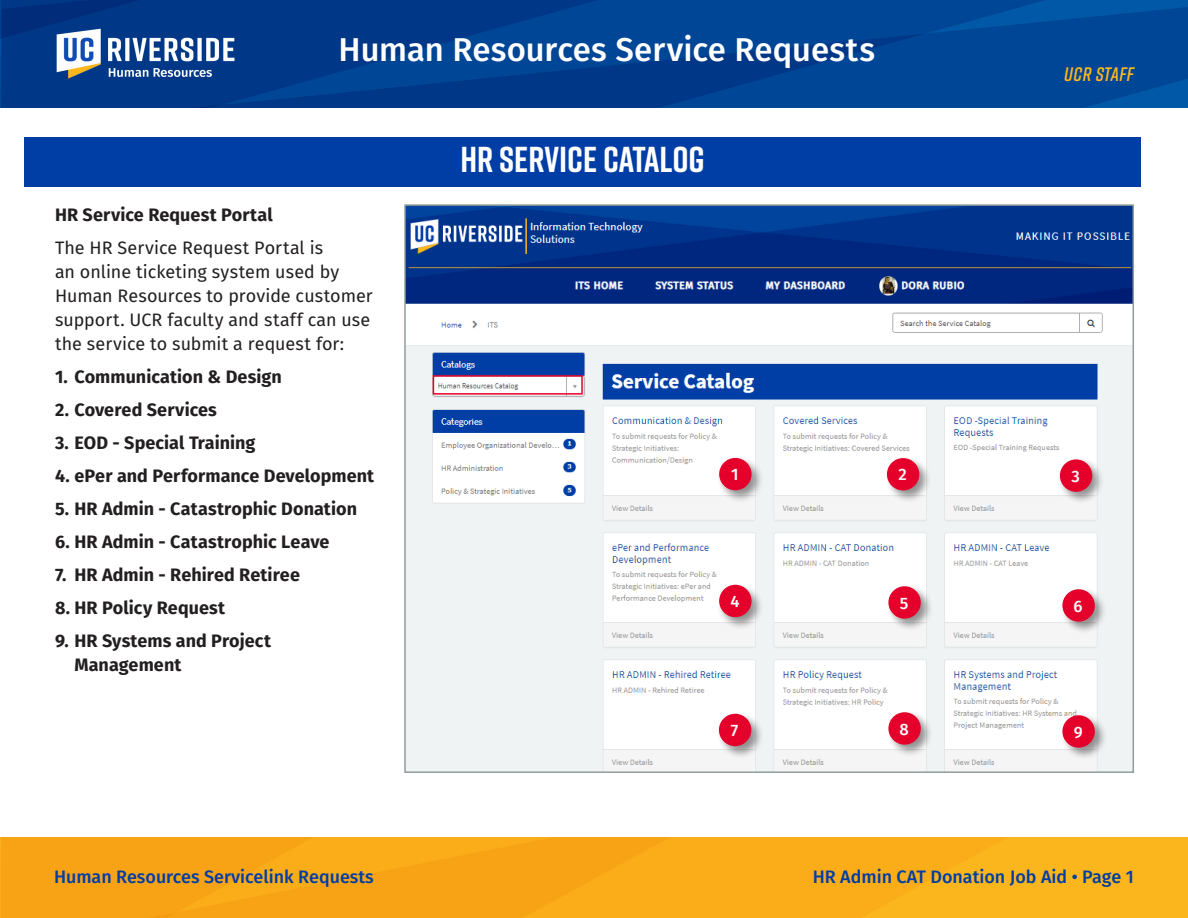
<style>
.page{position:relative;width:1188px;height:918px;background:#fff}
.page>*{position:absolute;margin:0;border:0;box-sizing:border-box;transform-origin:0 0}
.TOC_Level_1{font:700 36px "Rift";color:#fff}
.Title_3{font:500 33px "Fira Sans";color:#fff}
.Page_Header_-_Section_Name{font:italic 600 19.5px "Rift";letter-spacing:.015em;color:#ffb81c}
.Body{font:700 18px/24px "Fira Sans";letter-spacing:.005em;color:#231f20}
.Body-2{font:18px/24px "Fira Sans";color:#231f20}
.t1{font:500 18px "Fira Sans";color:#003da5}
.Screenshot_Step_Numbers{font:500 16.5px "Fira Sans";color:#fff}
</style>
<div class="page">
<svg style="left:0;top:0;width:1188px;height:108px;background:#00408f"></svg>
<img style="left:54px;top:27px;width:185px;height:54px">
<svg style="left:0;top:838px;width:1188px;height:80px;background:#f9aa18"></svg>
<img style="left:407px;top:207px;width:724px;height:563px">
<div style="left:25px;top:137px;width:1116px;height:49px;background:#003da5"></div>
<div style="left:885px;top:456px;width:47px;height:47px;background:#231f20;opacity:.5"></div>
<div style="left:887px;top:458px;width:32px;height:32px;background:#e4002b;border-radius:50%"></div>
<div style="left:717px;top:456px;width:47px;height:47px;background:#231f20;opacity:.5"></div>
<div style="left:719px;top:458px;width:33px;height:32px;background:#e4002b;border-radius:50%"></div>
<div style="left:717px;top:583px;width:47px;height:47px;background:#231f20;opacity:.5"></div>
<div style="left:719px;top:585px;width:33px;height:32px;background:#e4002b;border-radius:50%"></div>
<div style="left:1058px;top:457px;width:47px;height:47px;background:#231f20;opacity:.5"></div>
<div style="left:1060px;top:459px;width:32px;height:33px;background:#e4002b;border-radius:50%"></div>
<div style="left:886px;top:584px;width:48px;height:47px;background:#231f20;opacity:.5"></div>
<div style="left:888px;top:586px;width:33px;height:33px;background:#e4002b;border-radius:50%"></div>
<div style="left:1060px;top:587px;width:47px;height:47px;background:#231f20;opacity:.5"></div>
<div style="left:1062px;top:589px;width:33px;height:33px;background:#e4002b;border-radius:50%"></div>
<div style="left:717px;top:712px;width:47px;height:47px;background:#231f20;opacity:.5"></div>
<div style="left:719px;top:714px;width:32px;height:32px;background:#e4002b;border-radius:50%"></div>
<div style="left:886px;top:710px;width:47px;height:47px;background:#231f20;opacity:.5"></div>
<div style="left:888px;top:712px;width:33px;height:33px;background:#e4002b;border-radius:50%"></div>
<div style="left:1060px;top:713px;width:48px;height:47px;background:#231f20;opacity:.5"></div>
<div style="left:1062px;top:715px;width:33px;height:33px;background:#e4002b;border-radius:50%"></div>
<div style="left:433px;top:375px;width:150px;height:20px;border:2px solid #e4002b"></div>
<p class="Title_3" style="left:339px;top:23px;width:538px">Human Resources Service Requests</p>
<p class="TOC_Level_1" style="left:461px;top:133px;width:246px">HR SERVICE CATALOG</p>
<p class="Page_Header_-_Section_Name" style="left:1064px;top:60px;width:71px">UcR Staff</p>
<p class="Body" style="left:55px;top:201px;width:219px">HR Service Request Portal</p>
<p class="Body-2" style="left:55px;top:235px;width:319px">The HR Service Request Portal is<br>an online ticketing system used by Human Resources to provide customer support. UCR faculty and staff can use the service to submit a request for:</p>
<p class="Body" style="left:55px;top:363px;width:228px">1. Communication &amp; Design</p>
<p class="Body" style="left:55px;top:396px;width:163px">2. Covered Services</p>
<p class="Body" style="left:55px;top:429px;width:202px">3. EOD - Special Training</p>
<p class="Body" style="left:55px;top:462px;width:321px">4. ePer and Performance Development</p>
<p class="Body" style="left:55px;top:495px;width:304px">5. HR Admin - Catastrophic Donation</p>
<p class="Body" style="left:55px;top:528px;width:276px">6. HR Admin - Catastrophic Leave</p>
<p class="Body" style="left:55px;top:561px;width:246px">7. HR Admin - Rehired Retiree</p>
<p class="Body" style="left:55px;top:594px;width:172px">8. HR Policy Request</p>
<p class="Body" style="left:74px;top:627px;width:198px;text-indent:-19px">9. HR Systems and Project<br>Management</p>
<p class="Screenshot_Step_Numbers" style="left:731px;top:461px;width:9px">1</p>
<p class="Screenshot_Step_Numbers" style="left:898px;top:462px;width:10px">2</p>
<p class="Screenshot_Step_Numbers" style="left:1071px;top:463px;width:10px">3</p>
<p class="Screenshot_Step_Numbers" style="left:730px;top:588px;width:11px">4</p>
<p class="Screenshot_Step_Numbers" style="left:900px;top:590px;width:10px">5</p>
<p class="Screenshot_Step_Numbers" style="left:1074px;top:593px;width:11px">6</p>
<p class="Screenshot_Step_Numbers" style="left:731px;top:717px;width:9px">7</p>
<p class="Screenshot_Step_Numbers" style="left:899px;top:716px;width:11px">8</p>
<p class="Screenshot_Step_Numbers" style="left:1074px;top:719px;width:10px">9</p>
<p class="t1" style="left:54px;top:862px;width:321px">Human Resources Servicelink Requests</p>
<p class="t1" style="left:813px;top:862px;width:323px">HR Admin CAT Donation Job Aid • Page 1</p>
</div>
